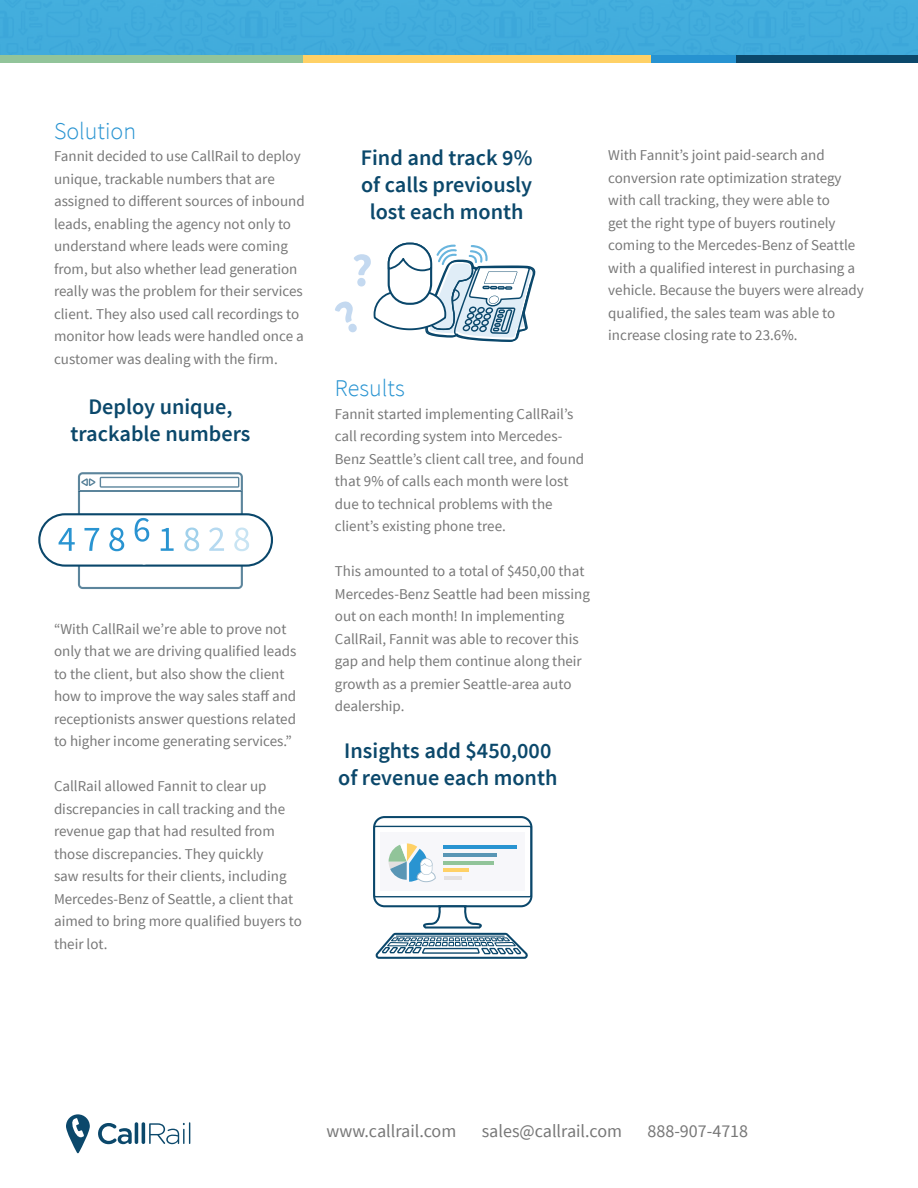
<style>
.page{position:relative;width:918px;height:1188px;background:#fff}
.page>*{position:absolute;margin:0;border:0;box-sizing:border-box;transform-origin:0 0}
.Body_12_18_5{font:300 24px "Source Sans Pro";color:#2793d1}
.t1{font:600 22.2px/26.7px "Source Sans Pro";color:#0b486b;text-align:center}
.t2{font:18px "Source Sans Pro";color:#777}
.Body_12_18_5-2{font:15px/22.5px "Source Sans Pro";color:#777}
</style>
<div class="page">
<svg style="left:66px;top:1114px;width:124px;height:40px"></svg>
<div style="left:0;top:0;width:918px;height:56px;background:#42acdc"></div>
<div style="left:302px;top:56px;width:389px;height:7px;background:#ffd166"></div>
<div style="left:651px;top:56px;width:267px;height:7px;background:#2793d1"></div>
<div style="left:0;top:56px;width:302px;height:7px;background:#92c49a"></div>
<div style="left:736px;top:56px;width:182px;height:7px;background:#0b486b"></div>
<svg style="left:374px;top:817px;width:157px;height:89px"></svg>
<div style="left:373px;top:816px;width:159px;height:91px;border:2px solid #0a476b;border-radius:10px"></div>
<svg style="left:375px;top:905px;width:153px;height:54px"></svg>
<svg style="left:374px;top:826px;width:158px;height:71px"></svg>
<hr style="left:444px;top:845px;width:73px;height:3px;background:#2994d1">
<hr style="left:444px;top:853px;width:53px;height:3px;background:#5996b5">
<hr style="left:444px;top:861px;width:50px;height:3px;background:#91c499">
<hr style="left:444px;top:869px;width:25px;height:3px;background:#ffd166">
<hr style="left:444px;top:877px;width:17px;height:3px;background:#e3e0e0">
<svg style="left:335px;top:243px;width:200px;height:99px"></svg>
<svg style="left:38px;top:472px;width:235px;height:117px"></svg>
<p class="Body_12_18_5" style="left:54px;top:116px;width:84px">Solution</p>
<p class="Body_12_18_5-2" style="left:54px;top:145px;width:252px">Fannit decided to use CallRail to deploy unique, trackable numbers that are assigned to different sources of inbound leads, enabling the agency not only to understand where leads were coming from, but also whether lead generation really was the problem for their services client. They also used call recordings to monitor how leads were handled once a customer was dealing with the firm.</p>
<p class="t1" style="left:71px;top:394px;width:181px">Deploy unique, trackable numbers</p>
<p class="Body_12_18_5-2" style="left:54px;top:618px;width:244px">“With CallRail we’re able to prove not only that we are driving qualified leads to the client, but also show the client how to improve the way sales staff and receptionists answer questions related to higher income generating services.”</p>
<p class="Body_12_18_5-2" style="left:54px;top:775px;width:249px">CallRail allowed Fannit to clear up discrepancies in call tracking and the revenue gap that had resulted from those discrepancies. They quickly<br>saw results for their clients, including Mercedes-Benz of Seattle, a client that aimed to bring more qualified buyers to their lot.</p>
<p class="t1" style="left:361px;top:145px;width:173px">Find and track 9% of calls previously lost each month</p>
<p class="Body_12_18_5" style="left:335px;top:373px;width:71px">Results</p>
<p class="Body_12_18_5-2" style="left:335px;top:403px;width:251px">Fannit started implementing CallRail’s call recording system into Mercedes-Benz Seattle’s client call tree, and found that 9% of calls each month were lost due to technical problems with the client’s existing phone tree.</p>
<p class="Body_12_18_5-2" style="left:335px;top:560px;width:257px">This amounted to a total of $450,00 that Mercedes-Benz Seattle had been missing out on each month! In implementing CallRail, Fannit was able to recover this gap and help them continue along their growth as a premier Seattle-area auto dealership.</p>
<p class="t1" style="left:338px;top:738px;width:221px;text-align:left">Insights add $450,000 of revenue each month</p>
<p class="Body_12_18_5-2" style="left:608px;top:144px;width:257px">With Fannit’s joint paid-search and conversion rate optimization strategy with call tracking, they were able to<br>get the right type of buyers routinely coming to the Mercedes-Benz of Seattle with a qualified interest in purchasing a vehicle. Because the buyers were already qualified, the sales team was able to increase closing rate to 23.6%.</p>
<p class="t2" style="left:327px;top:1120px;width:131px">www.callrail.com</p>
<p class="t2" style="left:482px;top:1120px;width:142px">sales@callrail.com</p>
<p class="t2" style="left:648px;top:1120px;width:102px">888-907-4718</p>
</div>
